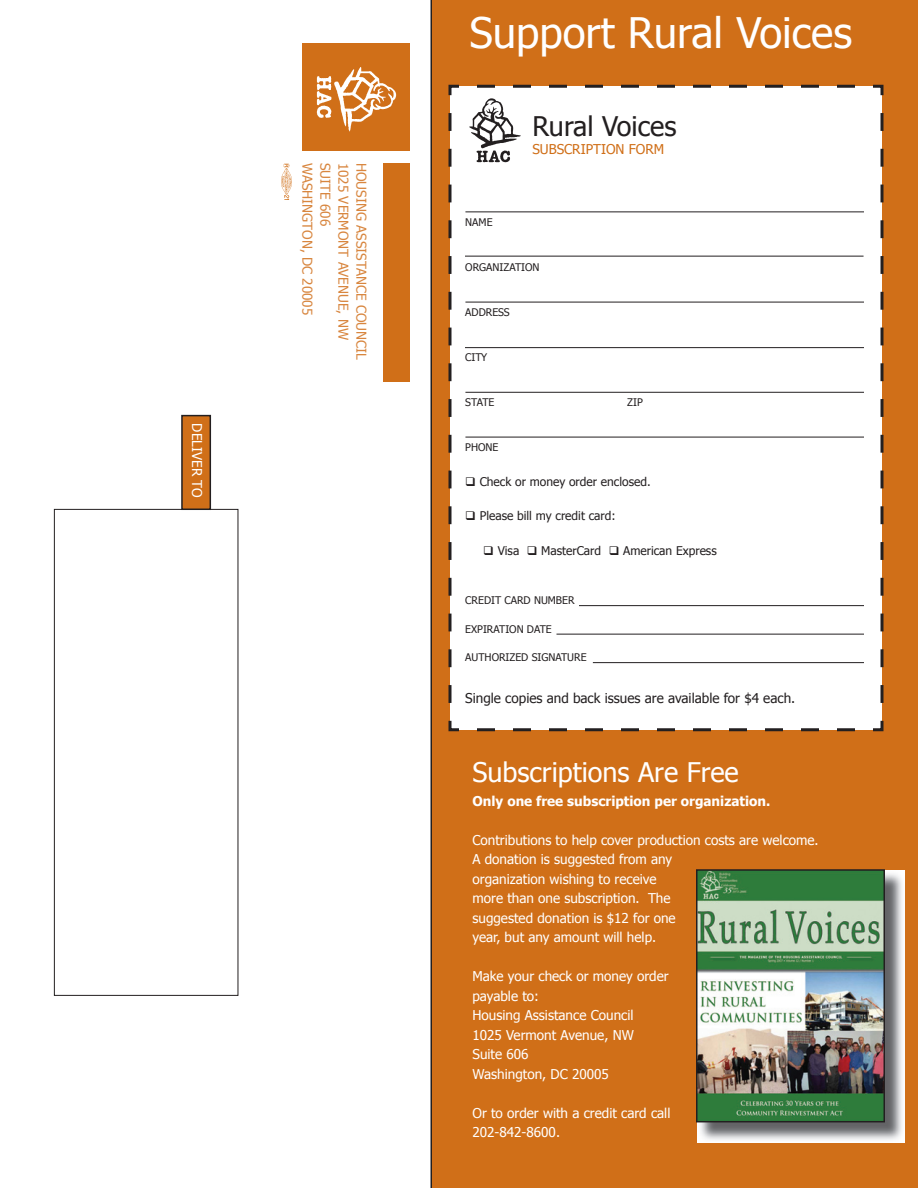
<style>
.page{position:relative;width:918px;height:1188px;background:#fff}
.page>*{position:absolute;margin:0;border:0;box-sizing:border-box;transform-origin:0 0}
.t1{font:42px "Tahoma";color:#fff}
.t2{font:27px "Tahoma";color:#fff}
.t3{font:27px "Tahoma";color:#231f20}
.t4{font:13.5px/19.5px "Tahoma";color:#fff}
.t5{font:13.5px "Tahoma";color:#d8863f}
.t6{font:13.5px "Tahoma";color:#231f20}
.t7{font:700 13.5px "Tahoma";color:#fff}
.t8{font:13.5px "Tahoma";color:#d06f18}
.t9{font:12px "Tahoma";color:#231f20}
.t10{font:10.5px "Tahoma";color:#231f20}
</style>
<div class="page">
<div style="left:430px;top:0;width:488px;height:1188px;background:#d06f18"></div>
<svg style="left:447px;top:83px;width:438px;height:650px"></svg>
<div style="left:302px;top:43px;width:108px;height:108px;background:#d06f18"></div>
<img style="left:316px;top:67px;width:81px;height:65px">
<div style="left:383px;top:163px;width:27px;height:219px;background:#d06f18"></div>
<div style="left:54px;top:509px;width:184px;height:487px;border:1px solid #231f20"></div>
<div style="left:182px;top:416px;width:28px;height:93px;background:#d06f18"></div>
<div style="left:181px;top:415px;width:30px;height:95px;border:2px solid #231f20"></div>
<img style="left:454px;top:89px;width:77px;height:85px">
<hr style="left:465px;top:212px;width:399px;height:1px;background:#231f20">
<hr style="left:465px;top:302px;width:399px;height:1px;background:#231f20">
<hr style="left:465px;top:347px;width:399px;height:1px;background:#231f20">
<hr style="left:465px;top:392px;width:399px;height:1px;background:#231f20">
<hr style="left:465px;top:437px;width:399px;height:1px;background:#231f20">
<hr style="left:556px;top:634px;width:308px;height:1px;background:#231f20">
<hr style="left:593px;top:662px;width:271px;height:1px;background:#231f20">
<hr style="left:579px;top:605px;width:285px;height:1px;background:#231f20">
<img style="left:698px;top:871px;width:207px;height:272px">
<img style="left:699px;top:872px;width:183px;height:247px">
<div style="left:696px;top:869px;width:189px;height:253px;border:2px solid #231f20"></div>
<hr style="left:465px;top:256px;width:399px;height:1px;background:#231f20">
<img style="left:282px;top:164px;width:9px;height:36px">
<p class="t4" style="left:207px;top:423px;width:75px;rotate:90deg">DELIVER TO</p>
<p class="t5" style="left:316px;top:163px;width:154px;rotate:90deg">WASHINGTON, DC 20005</p>
<p class="t5" style="left:334px;top:163px;width:65px;rotate:90deg">SUITE 606</p>
<p class="t5" style="left:352px;top:163px;width:179px;rotate:90deg">1025 VERMONT AVENUE, NW</p>
<p class="t5" style="left:370px;top:163px;width:199px;rotate:90deg">HOUSING ASSISTANCE COUNCIL</p>
<h1 class="t1" style="left:470px;top:6px;width:384px">Support Rural Voices</h1>
<h2 class="t3" style="left:532px;top:109px;width:146px">Rural Voices</h2>
<p class="t8" style="left:532px;top:140px;width:133px">SUBSCRIPTION FORM</p>
<p class="t10" style="left:465px;top:216px;width:29px">NAME</p>
<p class="t10" style="left:465px;top:261px;width:76px">ORGANIZATION</p>
<p class="t10" style="left:465px;top:306px;width:46px">ADDRESS</p>
<p class="t10" style="left:465px;top:351px;width:24px">CITY</p>
<p class="t10" style="left:465px;top:396px;width:31px">STATE</p>
<p class="t10" style="left:627px;top:396px;width:17px">ZIP</p>
<p class="t10" style="left:465px;top:441px;width:35px">PHONE</p>
<p class="t9" style="left:465px;top:474px;width:187px">❑ Check or money order enclosed.</p>
<p class="t9" style="left:465px;top:508px;width:152px">❑ Please bill my credit card:</p>
<p class="t9" style="left:483px;top:543px;width:235px">❑ Visa ❑ MasterCard ❑ American Express</p>
<p class="t10" style="left:465px;top:594px;width:111px">CREDIT CARD NUMBER</p>
<p class="t10" style="left:465px;top:622px;width:88px">EXPIRATION DATE</p>
<p class="t10" style="left:465px;top:651px;width:123px">AUTHORIZED SIGNATURE</p>
<p class="t6" style="left:465px;top:690px;width:332px">Single copies and back issues are available for $4 each.</p>
<h2 class="t2" style="left:472px;top:755px;width:268px">Subscriptions Are Free</h2>
<p class="t7" style="left:472px;top:792px;width:299px">Only one free subscription per organization.</p>
<p class="t4" style="left:472px;top:830px;width:348px">Contributions to help cover production costs are welcome.<br>A donation is suggested from any<br>organization wishing to receive<br>more than one subscription. The<br>suggested donation is $12 for one<br>year, but any amount will help.</p>
<p class="t4" style="left:472px;top:966px;width:198px">Make your check or money order payable to:<br>Housing Assistance Council<br>1025 Vermont Avenue, NW<br>Suite 606<br>Washington, DC 20005</p>
<p class="t4" style="left:472px;top:1103px;width:199px">Or to order with a credit card call<br>202-842-8600.</p>
</div>
